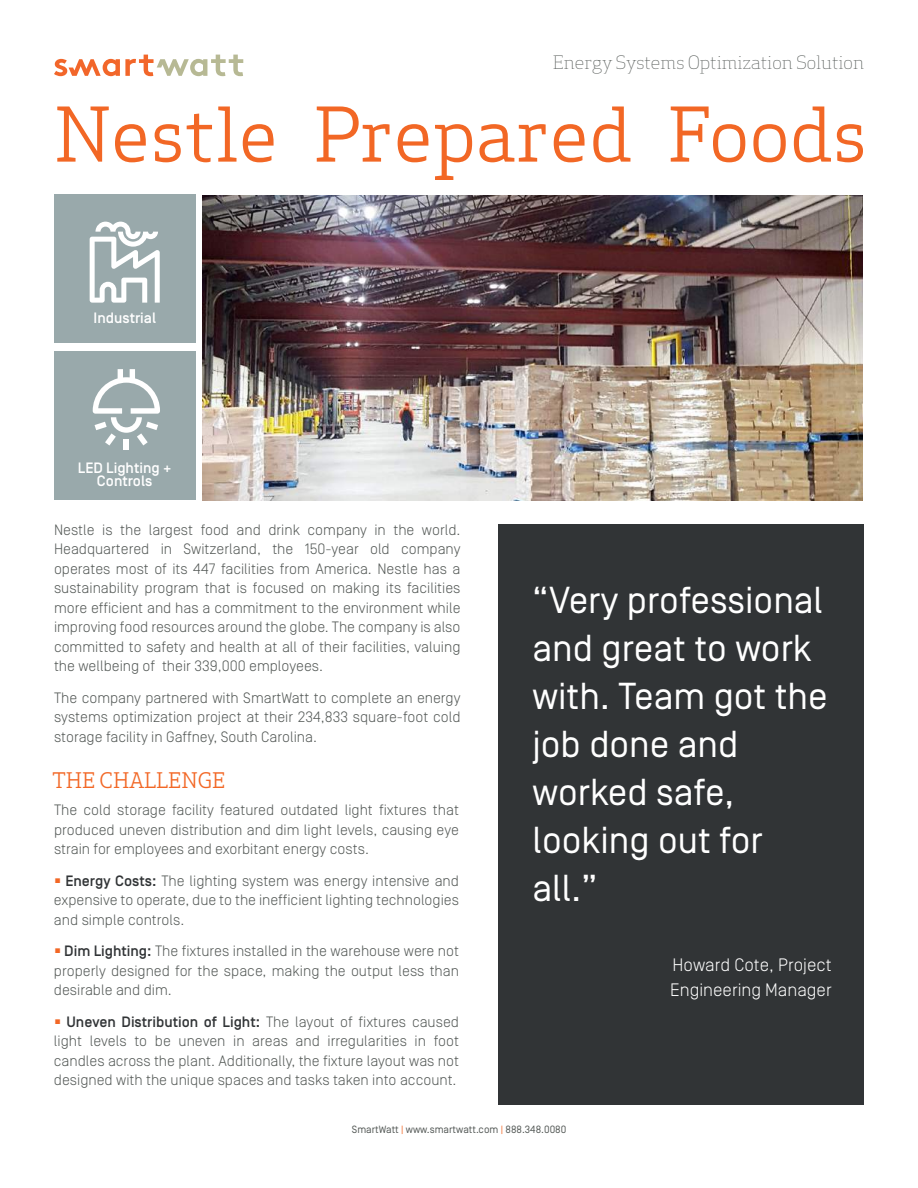
<style>
.page{position:relative;width:918px;height:1188px;background:#fff}
.page>*{position:absolute;margin:0;border:0;box-sizing:border-box;transform-origin:0 0}
.t1{font:73.5px "Apex Serif";color:#f26725}
.t2{font:37.5px/48px "Simplon Norm";color:#fff}
.t3{font:21px "Apex Serif";color:#f26725}
.t4{font:300 18px/24.8px "Simplon Norm";color:#fff}
.t5{font:300 18px "Apex Serif";color:#535855}
.t6{font:300 15px/19.5px "Simplon Norm";color:#535855;text-align:justify}
.t7{font:500 15px/13.5px "Simplon Norm";color:#fff;text-align:center}
.t8{font:10.5px "Simplon Norm";color:#535855}
.s1{font-weight:500;color:#313436}
.s2{color:#f26725}
</style>
<div class="page">
<div style="left:498px;top:524px;width:366px;height:580px;background:#313436"></div>
<svg style="left:54px;top:55px;width:189px;height:21px"></svg>
<img style="left:202px;top:195px;width:660px;height:306px">
<div style="left:54px;top:195px;width:142px;height:148px;background:#99a9ab"></div>
<div style="left:54px;top:352px;width:142px;height:148px;background:#99a9ab"></div>
<div style="left:124px;top:439px;width:5px;height:11px;background:#fff"></div>
<svg style="left:93px;top:369px;width:67px;height:77px"></svg>
<svg style="left:90px;top:222px;width:70px;height:81px"></svg>
<p class="t5" style="left:553px;top:51px;width:313px">Energy Systems Optimization Solution</p>
<h1 class="t1" style="left:54px;top:88px;width:815px">Nestle Prepared Foods</h1>
<p class="t7" style="left:94px;top:312px;width:64px">Industrial</p>
<p class="t7" style="left:78px;top:462px;width:95px">LED Lighting +<br>Controls</p>
<p class="t6" style="left:54px;top:520px;width:408px">Nestle is the largest food and drink company in the world.<br>Headquartered in Switzerland, the 150-year old company operates most of its 447 facilities from America. Nestle has a sustainability program that is focused on making its facilities more efficient and has a commitment to the environment while improving food resources around the globe. The company is also committed to safety and health at all of their facilities, valuing the wellbeing of their 339,000 employees.</p>
<p class="t6" style="left:54px;top:688px;width:408px">The company partnered with SmartWatt to complete an energy systems optimization project at their 234,833 square-foot cold storage facility in Gaffney, South Carolina.</p>
<h2 class="t2" style="left:532px;top:577px;width:297px">“Very professional and great to work with. Team got the job done and worked safe, looking out for all.”</h2>
<h3 class="t3" style="left:52px;top:767px;width:174px">THE CHALLENGE</h3>
<p class="t6" style="left:54px;top:801px;width:407px">The cold storage facility featured outdated light fixtures that produced uneven distribution and dim light levels, causing eye strain for employees and exorbitant energy costs.</p>
<p class="t6" style="left:54px;top:871px;width:406px"><sup>■</sup> <span class="s1">Energy Costs:</span> The lighting system was energy intensive and expensive to operate, due to the inefficient lighting technologies and simple controls.</p>
<p class="t6" style="left:54px;top:942px;width:407px"><sup>■</sup> <span class="s1">Dim Lighting:</span> The fixtures installed in the warehouse were not properly designed for the space, making the output less than desirable and dim.</p>
<p class="t6" style="left:54px;top:1012px;width:406px"><sup>■</sup> <span class="s1">Uneven Distribution of Light:</span> The layout of fixtures caused light levels to be uneven in areas and irregularities in foot candles across the plant. Additionally, the fixture layout was not designed with the unique spaces and tasks taken into account.</p>
<p class="t8" style="left:352px;top:1124px;width:216px">SmartWatt <span class="s2">|</span> www.smartwatt.com <span class="s2">|</span> 888.348.0080</p>
<p class="t4" style="left:670px;top:953px;width:163px">Howard Cote, Project<br>Engineering Manager</p>
</div>
